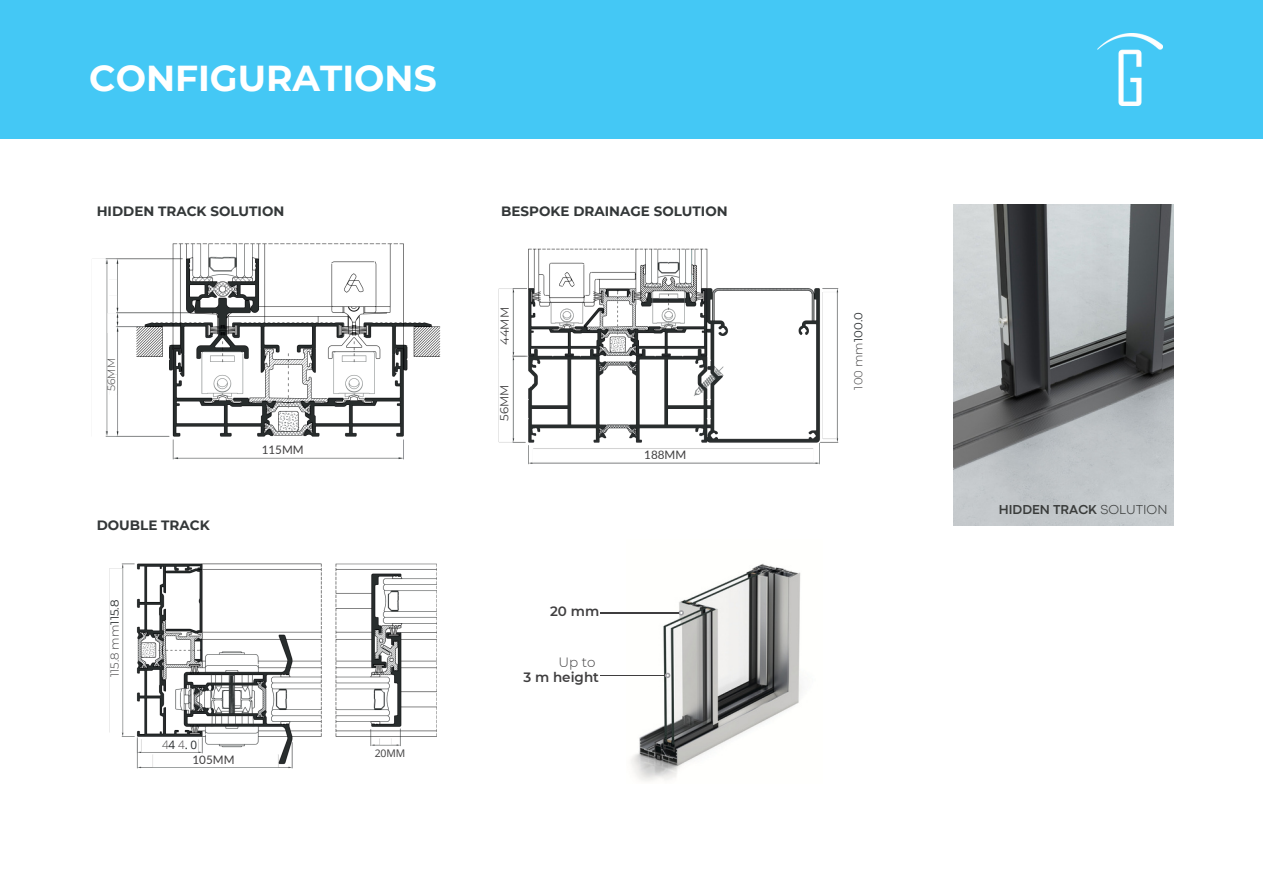
<style>
.page{position:relative;width:1263px;height:894px;background:#fff}
.page>*{position:absolute;margin:0;border:0;box-sizing:border-box;transform-origin:0 0}
.t1{font:700 36px "Montserrat";color:#fff}
.t2{font:700 13.5px "Montserrat";color:#333738}
.t3{font:700 13.5px "Codec Pro";color:#3a3c3b}
.t4{font:600 13.5px "Montserrat";color:#3f3e3f}
.t5{font:300 13.5px "Montserrat";color:#3f3e3f}
.t6{font:300 11.7px "Montserrat";color:#3f3e3f}
.t7{font:11.7px "Lato";color:#3f3e3f}
.t8{font:11.7px "Montserrat";color:#3f3e3f}
.t9{font:11.7px "Open Sans";color:#2a2e30}
.t10{font:300 10.65px "Montserrat";color:#3f3e3f}
.t11{font:10.5px "Open Sans";color:#3f3e3f}
.s1{font-weight:400;color:#2a2e30}
.s2{font-weight:300;color:#3f3e3f}
.s3{font-weight:300}
</style>
<div class="page">
<div style="left:0;top:0;width:1263px;height:138px;background:#44c8f5"></div>
<img style="left:93px;top:243px;width:348px;height:217px">
<img style="left:109px;top:563px;width:328px;height:206px">
<img style="left:498px;top:248px;width:341px;height:217px">
<img style="left:953px;top:205px;width:221px;height:320px">
<img style="left:626px;top:563px;width:176px;height:218px">
<hr style="left:600px;top:675px;width:65px;height:1px;background:#3f3e3f">
<svg style="left:665px;top:672px;width:5px;height:6px"></svg>
<hr style="left:600px;top:612px;width:79px;height:1px;background:#3f3e3f">
<svg style="left:679px;top:610px;width:5px;height:5px"></svg>
<img style="left:1097px;top:33px;width:66px;height:72px">
<h1 class="t1" style="left:89px;top:56px;width:349px">CONFIGURATIONS</h1>
<p class="t2" style="left:97px;top:202px;width:189px">HIDDEN TRACK SOLUTION</p>
<h6 class="t10" style="left:105px;top:391px;width:34px;rotate:-90deg">56MM</h6>
<h2 class="t2" style="left:97px;top:517px;width:115px">DOUBLE TRACK</h2>
<p class="t6" style="left:107px;top:677px;width:79px;rotate:-90deg">115.8 mm<span class="s1">115.8</span></p>
<h6 class="t9" style="left:162px;top:736px;width:37px"><span class="s2">4</span>4 <span class="s2">4</span>. 0</h6>
<p class="t7" style="left:192px;top:752px;width:44px">105MM</p>
<h6 class="t7" style="left:262px;top:442px;width:44px">115MM</h6>
<p class="t11" style="left:375px;top:745px;width:32px">20MM</p>
<p class="t2" style="left:501px;top:202px;width:228px">BESPOKE DRAINAGE SOLUTION</p>
<p class="t8" style="left:497px;top:345px;width:39px;rotate:-90deg">44MM</p>
<h6 class="t8" style="left:497px;top:420px;width:38px;rotate:-90deg">56MM</h6>
<p class="t7" style="left:644px;top:447px;width:44px">188MM</p>
<p class="t4" style="left:550px;top:603px;width:51px">20 mm</p>
<h6 class="t5" style="left:558px;top:653px;width:39px">Up to</h6>
<p class="t4" style="left:523px;top:669px;width:77px">3 m height</p>
<h2 class="t6" style="left:851px;top:389px;width:79px;rotate:-90deg">100 mm<span class="s1">100.0</span></h2>
<h6 class="t3" style="left:999px;top:504px;width:170px">HIDDEN TRACK <span class="s3">SOLUTION</span></h6>
</div>
